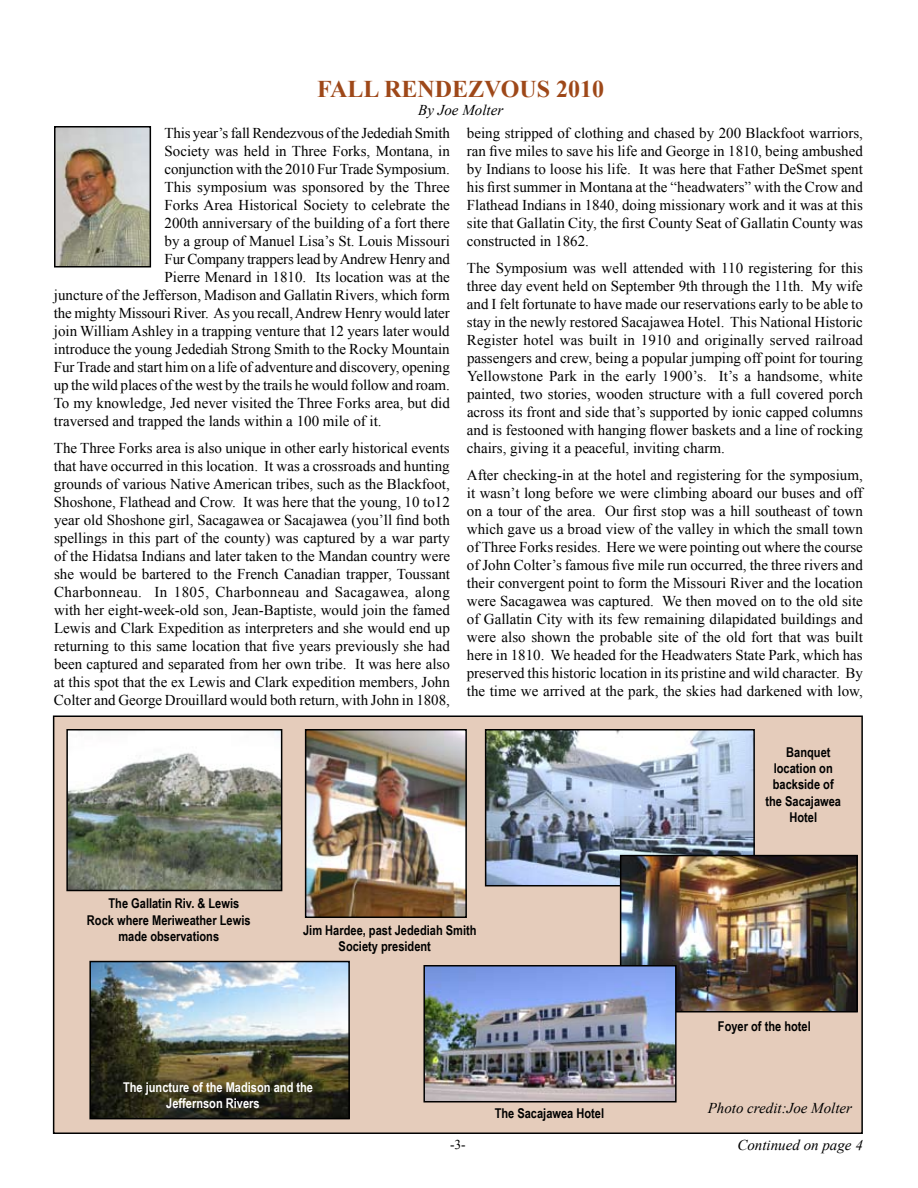
<style>
.page{position:relative;width:918px;height:1188px;background:#fff}
.page>*{position:absolute;margin:0;border:0;box-sizing:border-box;transform-origin:0 0}
.t1{font:700 24px "Times New Roman";color:#9e4819}
.t2{font:15px/18px "Times New Roman";color:#000;text-align:justify}
.t3{font:italic 15px "Times New Roman";color:#000}
.t4{font:700 13.5px/16.2px "Arial Narrow";color:#000}
.t5{font:700 13.5px/16.2px "Arial Narrow";color:#fff}
.t6{font:13.5px "Times New Roman";color:#000}
</style>
<div class="page">
<div style="left:54px;top:716px;width:808px;height:417px;background:#e5ccbb"></div>
<div style="left:53px;top:716px;width:810px;height:418px;border:2px solid #000"></div>
<img style="left:488px;top:732px;width:264px;height:151px">
<div style="left:485px;top:729px;width:270px;height:157px;border:2px solid #000"></div>
<img style="left:69px;top:732px;width:210px;height:156px">
<div style="left:66px;top:729px;width:216px;height:162px;border:2px solid #000"></div>
<img style="left:92px;top:964px;width:255px;height:152px">
<div style="left:89px;top:961px;width:261px;height:158px;border:2px solid #000"></div>
<img style="left:57px;top:129px;width:91px;height:136px">
<div style="left:54px;top:126px;width:97px;height:142px;border:2px solid #000"></div>
<img style="left:308px;top:732px;width:156px;height:183px">
<div style="left:305px;top:729px;width:162px;height:189px;border:2px solid #000"></div>
<img style="left:623px;top:858px;width:232px;height:151px">
<div style="left:620px;top:855px;width:238px;height:157px;border:2px solid #000"></div>
<img style="left:426px;top:968px;width:248px;height:131px">
<div style="left:423px;top:965px;width:254px;height:137px;border:2px solid #000"></div>
<h1 class="t1" style="left:317px;top:73px;width:30px">FALL</h1>
<h1 class="t1" style="left:384px;top:73px;width:222px">RENDEZVOUS 2010</h1>
<p class="t3" style="left:418px;top:100px;width:86px">By Joe Molter</p>
<p class="t2" style="left:467px;top:124px;width:397px">being stripped of clothing and chased by 200 Blackfoot warriors, ran five miles to save his life and George in 1810, being ambushed by Indians to loose his life. It was here that Father DeSmet spent his first summer in Montana at the “headwaters” with the Crow and Flathead Indians in 1840, doing missionary work and it was at this site that Gallatin City, the first County Seat of Gallatin County was constructed in 1862.</p>
<p class="t2" style="left:467px;top:259px;width:398px">The Symposium was well attended with 110 registering for this three day event held on September 9th through the 11th. My wife and I felt fortunate to have made our reservations early to be able to stay in the newly restored Sacajawea Hotel. This National Historic Register hotel was built in 1910 and originally served railroad passengers and crew, being a popular jumping off point for touring Yellowstone Park in the early 1900’s. It’s a handsome, white painted, two stories, wooden structure with a full covered porch across its front and side that’s supported by ionic capped columns and is festooned with hanging flower baskets and a line of rocking chairs, giving it a peaceful, inviting charm.</p>
<p class="t2" style="left:467px;top:466px;width:398px">After checking-in at the hotel and registering for the symposium, it wasn’t long before we were climbing aboard our buses and off on a tour of the area. Our first stop was a hill southeast of town which gave us a broad view of the valley in which the small town of Three Forks resides. Here we were pointing out where the course of John Colter’s famous five mile run occurred, the three rivers and their convergent point to form the Missouri River and the location were Sacagawea was captured. We then moved on to the old site of Gallatin City with its few remaining dilapidated buildings and were also shown the probable site of the old fort that was built here in 1810. We headed for the Headwaters State Park, which has preserved this historic location in its pristine and wild character. By the time we arrived at the park, the skies had darkened with low,</p>
<p class="t2" style="left:165px;top:124px;width:287px">This year’s fall Rendezvous of the Jedediah Smith</p>
<p class="t2" style="left:165px;top:142px;width:287px">Society was held in Three Forks, Montana, in</p>
<p class="t2" style="left:165px;top:160px;width:287px">conjunction with the 2010 Fur Trade Symposium.</p>
<p class="t2" style="left:165px;top:178px;width:287px">This symposium was sponsored by the Three</p>
<p class="t2" style="left:165px;top:196px;width:287px">Forks Area Historical Society to celebrate the</p>
<p class="t2" style="left:165px;top:214px;width:287px">200th anniversary of the building of a fort there</p>
<p class="t2" style="left:165px;top:232px;width:287px">by a group of Manuel Lisa’s St. Louis Missouri</p>
<p class="t2" style="left:165px;top:250px;width:287px">Fur Company trappers lead byAndrew Henry and</p>
<p class="t2" style="left:164px;top:268px;width:287px">Pierre Menard in 1810. Its location was at the</p>
<p class="t2" style="left:54px;top:286px;width:397px">juncture of the Jefferson, Madison and Gallatin Rivers, which form</p>
<p class="t2" style="left:54px;top:304px;width:397px">the mighty Missouri River. As you recall,Andrew Henry would later</p>
<p class="t2" style="left:54px;top:322px;width:397px">join William Ashley in a trapping venture that 12 years later would</p>
<p class="t2" style="left:54px;top:340px;width:397px">introduce the young Jedediah Strong Smith to the Rocky Mountain</p>
<p class="t2" style="left:54px;top:358px;width:397px">Fur Trade and start him on a life of adventure and discovery, opening</p>
<p class="t2" style="left:54px;top:376px;width:397px">up the wild places of the west by the trails he would follow and roam.</p>
<p class="t2" style="left:54px;top:394px;width:398px">To my knowledge, Jed never visited the Three Forks area, but did</p>
<p class="t2" style="left:54px;top:412px;width:329px">traversed and trapped the lands within a 100 mile of it.</p>
<p class="t2" style="left:54px;top:439px;width:398px">The Three Forks area is also unique in other early historical events that have occurred in this location. It was a crossroads and hunting grounds of various Native American tribes, such as the Blackfoot, Shoshone, Flathead and Crow. It was here that the young, 10 to12 year old Shoshone girl, Sacagawea or Sacajawea (you’ll find both spellings in this part of the county) was captured by a war party of the Hidatsa Indians and later taken to the Mandan country were she would be bartered to the French Canadian trapper, Toussant Charbonneau. In 1805, Charbonneau and Sacagawea, along with her eight-week-old son, Jean-Baptiste, would join the famed Lewis and Clark Expedition as interpreters and she would end up returning to this same location that five years previously she had been captured and separated from her own tribe. It was here also at this spot that the ex Lewis and Clark expedition members, John Colter and George Drouillard would both return, with John in 1808,</p>
<p class="t4" style="left:108px;top:895px;width:132px">The Gallatin Riv. &amp; Lewis</p>
<p class="t4" style="left:87px;top:911px;width:165px">Rock where Meriweather Lewis</p>
<p class="t4" style="left:118px;top:927px;width:102px">made observations</p>
<p class="t4" style="left:339px;top:922px;width:139px;text-indent:-36px">Jim Hardee, past Jedediah Smith<br>Society president</p>
<p class="t5" style="left:166px;top:1078px;width:148px;text-indent:-43px">The juncture of the Madison and the<br>Jeffernson Rivers</p>
<p class="t4" style="left:495px;top:1105px;width:111px">The Sacajawea Hotel</p>
<p class="t4" style="left:786px;top:743px;width:46px">Banquet</p>
<p class="t4" style="left:774px;top:760px;width:61px">location on</p>
<p class="t4" style="left:773px;top:776px;width:62px">backside of</p>
<p class="t4" style="left:765px;top:792px;width:77px">the Sacajawea</p>
<p class="t4" style="left:789px;top:808px;width:29px">Hotel</p>
<p class="t4" style="left:718px;top:1018px;width:94px">Foyer of the hotel</p>
<p class="t3" style="left:708px;top:1098px;width:146px">Photo credit:Joe Molter</p>
<p class="t6" style="left:450px;top:1135px;width:17px">-3-</p>
<p class="t3" style="left:737px;top:1135px;width:127px">Continued on page 4</p>
</div>
